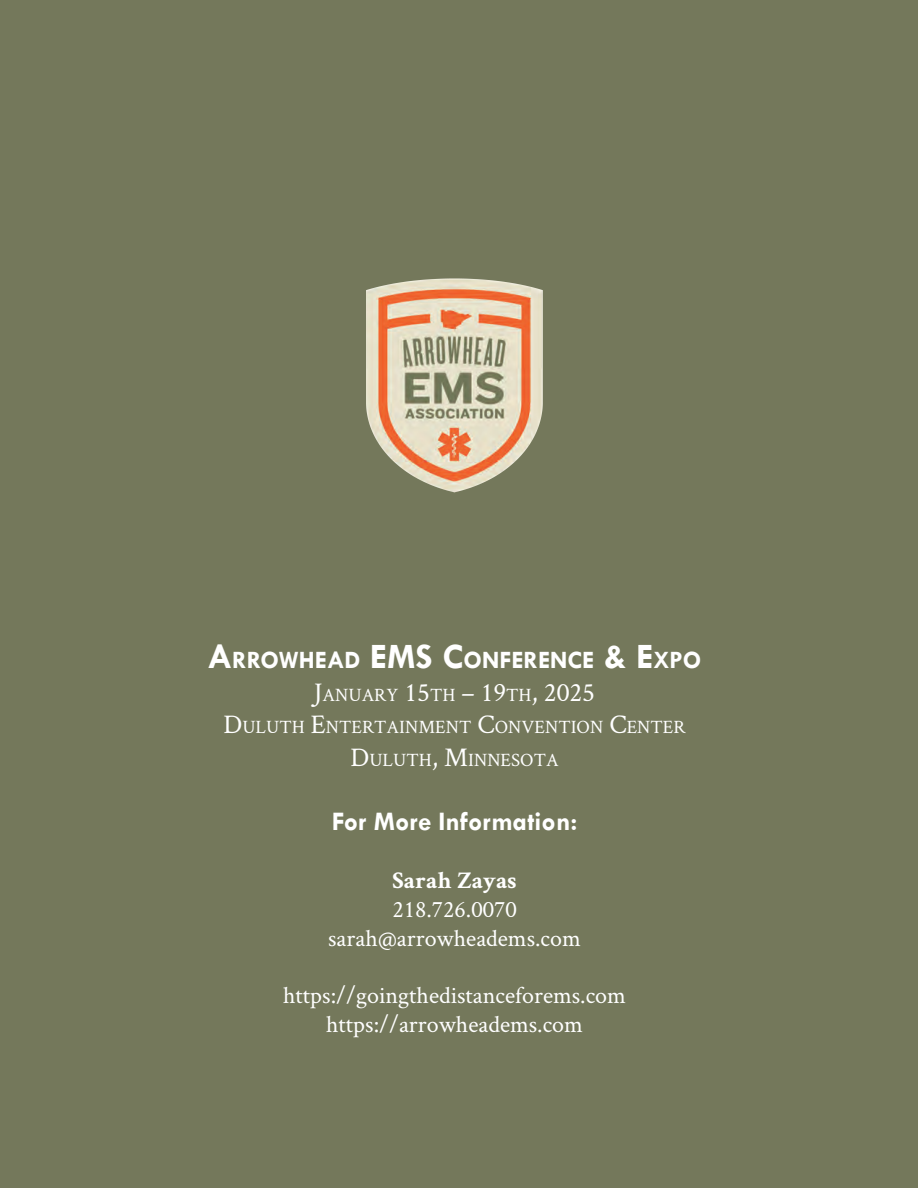
<style>
.page{position:relative;width:918px;height:1188px;background:#74785b}
.page>*{position:absolute;margin:0;border:0;box-sizing:border-box;transform-origin:0 0}
.t1{font:27px "Crimson Text";color:#fff}
.t2{font:700 27px "Tw Cen";color:#fff}
.t3{font:700 25.2px "Tw Cen";color:#fff}
.t4{font:24px/28.8px "Crimson Text";color:#fff;text-align:center}
.t5{font:700 24px "Crimson Text";color:#fff}
.t6{font:18.9px/32.4px "Crimson Text";color:#fff;text-align:center}
.s1{font-size:36px}
.s2{font-size:18.9px}
.s3{font-size:27px}
</style>
<div class="page">
<img style="left:366px;top:278px;width:177px;height:215px">
<p class="t3" style="left:207px;top:645px;width:496px"><span class="s1">A</span>RROWHEAD <span class="s1">EMS C</span>ONFERENCE <span class="s1">&amp; E</span>XPO</p>
<p class="t1" style="left:314px;top:674px;width:283px">J<span class="s2">ANUARY</span> 15<span class="s2">TH</span> – 19<span class="s2">TH</span>, 2025</p>
<p class="t6" style="left:223px;top:710px;width:464px"><span class="s3">D</span>ULUTH <span class="s3">E</span>NTERTAINMENT <span class="s3">C</span>ONVENTION <span class="s3">C</span>ENTER<br><span class="s3">D</span>ULUTH<span class="s3">, M</span>INNESOTA</p>
<p class="t2" style="left:332px;top:806px;width:247px">For More Information:</p>
<p class="t5" style="left:393px;top:866px;width:125px">Sarah Zayas</p>
<p class="t4" style="left:328px;top:894px;width:254px">218.726.0070 sarah@arrowheadems.com</p>
<p class="t4" style="left:283px;top:980px;width:344px">https://goingthedistanceforems.com https://arrowheadems.com</p>
</div>
